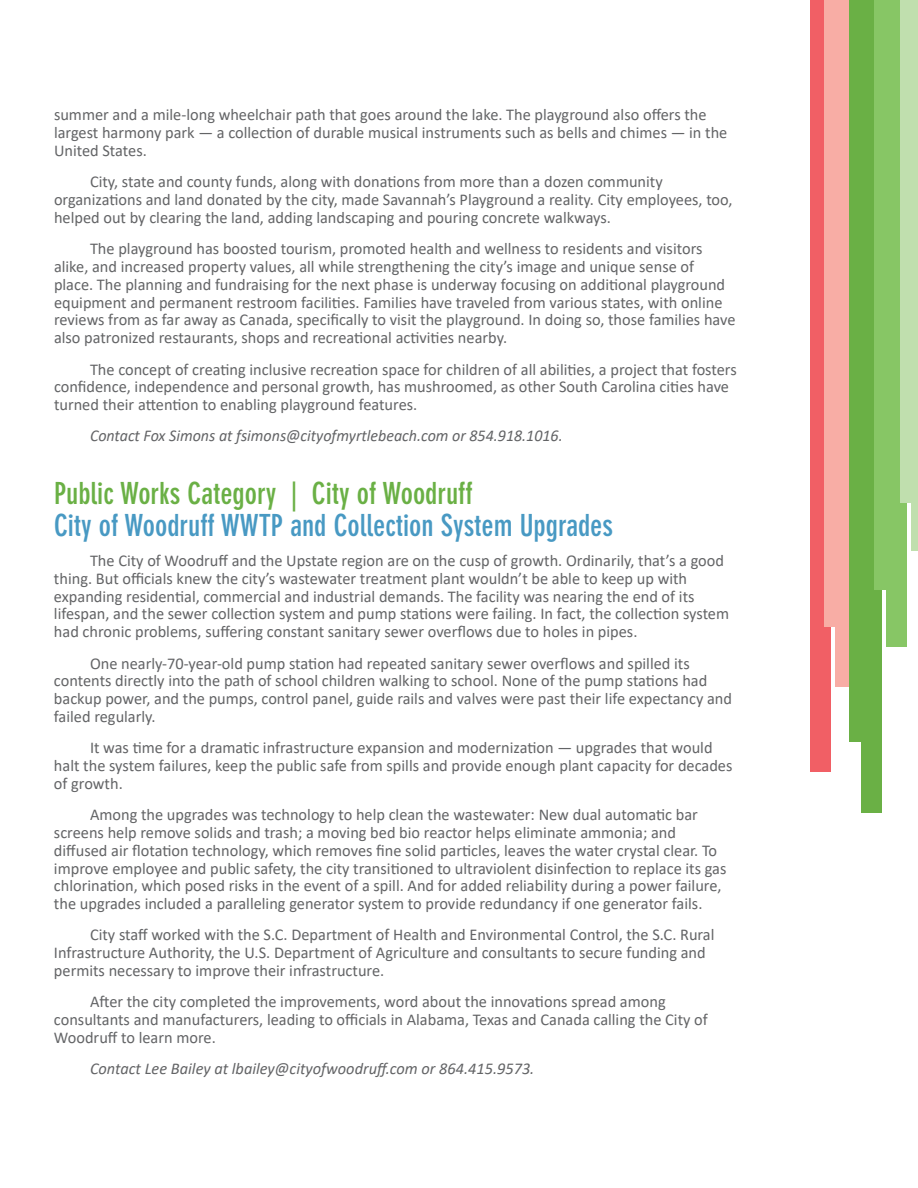
<style>
.page{position:relative;width:918px;height:1188px;background:#fff}
.page>*{position:absolute;margin:0;border:0;box-sizing:border-box;transform-origin:0 0}
.t1{font:700 condensed 30px "DIN Neuzeit Grotesk Std";color:#4899c3}
.t2{font:700 condensed 30px "DIN Neuzeit Grotesk Std";color:#6ab045}
.t3{font:16.5px/17.9px "Calibri";color:#636466}
.t4{font:italic 16.5px "Calibri";color:#636466}
</style>
<div class="page">
<div style="left:811px;top:0;width:20px;height:772px;background:#f15f65"></div>
<div style="left:836px;top:0;width:20px;height:687px;background:linear-gradient(to bottom,#f8ada5,#f8ada5)"></div>
<div style="left:861px;top:0;width:20px;height:813px;background:#6ab045"></div>
<div style="left:886px;top:0;width:20px;height:647px;background:#87c665"></div>
<div style="left:911px;top:0;width:7px;height:551px;background:#c0dfae"></div>
<div style="left:824px;top:0;width:21px;height:627px;background:#f8ada5"></div>
<div style="left:850px;top:0;width:20px;height:742px;background:#6ab045"></div>
<div style="left:875px;top:0;width:20px;height:590px;background:#87c665"></div>
<div style="left:900px;top:0;width:18px;height:503px;background:#c0dfae"></div>
<p class="t3" style="left:54px;top:106px;width:675px">summer and a mile-long wheelchair path that goes around the lake. The playground also offers the largest harmony park — a collection of durable musical instruments such as bells and chimes — in the<br>United States.</p>
<p class="t3" style="left:54px;top:172px;width:680px;text-indent:36px">City, state and county funds, along with donations from more than a dozen community organizations and land donated by the city, made Savannah’s Playground a reality. City employees, too, helped out by clearing the land, adding landscaping and pouring concrete walkways.</p>
<p class="t3" style="left:54px;top:239px;width:683px;text-indent:36px">The playground has boosted tourism, promoted health and wellness to residents and visitors alike, and increased property values, all while strengthening the city’s image and unique sense of place. The planning and fundraising for the next phase is underway focusing on additional playground equipment and permanent restroom facilities. Families have traveled from various states, with online reviews from as far away as Canada, specifically to visit the playground. In doing so, those families have also patronized restaurants, shops and recreational activities nearby.</p>
<p class="t3" style="left:54px;top:360px;width:684px;text-indent:36px">The concept of creating inclusive recreation space for children of all abilities, a project that fosters confidence, independence and personal growth, has mushroomed, as other South Carolina cities have turned their attention to enabling playground features.</p>
<p class="t4" style="left:90px;top:425px;width:474px">Contact Fox Simons at fsimons@cityofmyrtlebeach.com or 854.918.1016.</p>
<h1 class="t2" style="left:54px;top:476px;width:420px">Public Works Category | City of Woodruff</h1>
<h1 class="t1" style="left:54px;top:508px;width:561px">City of Woodruff WWTP and Collection System Upgrades</h1>
<p class="t3" style="left:54px;top:551px;width:677px;text-indent:36px">The City of Woodruff and the Upstate region are on the cusp of growth. Ordinarily, that’s a good thing. But officials knew the city’s wastewater treatment plant wouldn’t be able to keep up with expanding residential, commercial and industrial demands. The facility was nearing the end of its lifespan, and the sewer collection system and pump stations were failing. In fact, the collection system had chronic problems, suffering constant sanitary sewer overflows due to holes in pipes.</p>
<p class="t3" style="left:54px;top:654px;width:680px;text-indent:36px">One nearly-70-year-old pump station had repeated sanitary sewer overflows and spilled its contents directly into the path of school children walking to school. None of the pump stations had backup power, and the pumps, control panel, guide rails and valves were past their life expectancy and failed regularly.</p>
<p class="t3" style="left:54px;top:738px;width:680px;text-indent:36px">It was time for a dramatic infrastructure expansion and modernization — upgrades that would halt the system failures, keep the public safe from spills and provide enough plant capacity for decades of growth.</p>
<p class="t3" style="left:54px;top:805px;width:674px;text-indent:36px">Among the upgrades was technology to help clean the wastewater: New dual automatic bar screens help remove solids and trash; a moving bed bio reactor helps eliminate ammonia; and diffused air flotation technology, which removes fine solid particles, leaves the water crystal clear. To improve employee and public safety, the city transitioned to ultraviolent disinfection to replace its gas chlorination, which posed risks in the event of a spill. And for added reliability during a power failure, the upgrades included a paralleling generator system to provide redundancy if one generator fails.</p>
<p class="t3" style="left:54px;top:926px;width:662px;text-indent:36px">City staff worked with the S.C. Department of Health and Environmental Control, the S.C. Rural<br>Infrastructure Authority, the U.S. Department of Agriculture and consultants to secure funding and permits necessary to improve their infrastructure.</p>
<p class="t3" style="left:54px;top:993px;width:655px;text-indent:36px">After the city completed the improvements, word about the innovations spread among consultants and manufacturers, leading to officials in Alabama, Texas and Canada calling the City of<br>Woodruff to learn more.</p>
<p class="t4" style="left:90px;top:1057px;width:446px">Contact Lee Bailey at lbailey@cityofwoodruff.com or 864.415.9573.</p>
</div>
